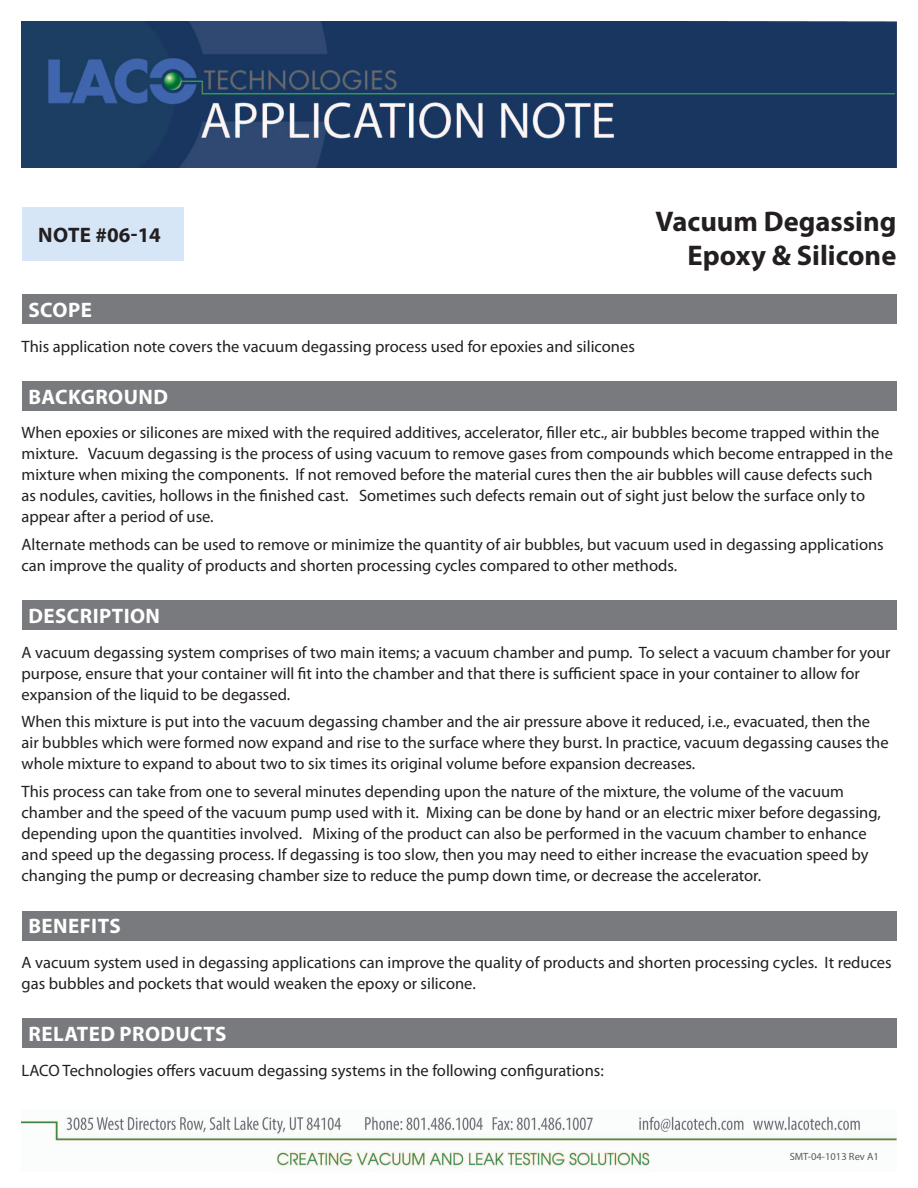
<style>
.page{position:relative;width:918px;height:1188px;background:#fff}
.page>*{position:absolute;margin:0;border:0;box-sizing:border-box;transform-origin:0 0}
.t1{font:700 28.5px/34.2px "Myriad Pro";color:#231f20;text-align:right}
.t2{font:700 21px "Myriad Pro";letter-spacing:.02em;color:#fff}
.t3{font:700 21px "Myriad Pro";color:#231f20}
.t4{font:16.5px/21px "Myriad Pro";color:#231f20}
.t5{font:10.5px "Myriad Pro";color:#58595b}
</style>
<div class="page">
<img style="left:22px;top:22px;width:874px;height:146px">
<img style="left:22px;top:1115px;width:874px;height:54px">
<div style="left:22px;top:207px;width:162px;height:54px;background:#d7e6f6"></div>
<div style="left:22px;top:294px;width:874px;height:30px;background:#797a7d"></div>
<div style="left:22px;top:381px;width:874px;height:30px;background:#797a7d"></div>
<div style="left:22px;top:600px;width:874px;height:30px;background:#797a7d"></div>
<div style="left:22px;top:911px;width:874px;height:30px;background:#797a7d"></div>
<div style="left:22px;top:1018px;width:874px;height:30px;background:#797a7d"></div>
<p class="t3" style="left:38px;top:221px;width:124px">NOTE #06-14</p>
<h1 class="t1" style="left:656px;top:203px;width:242px">VACUUM DEGASSING<br>EPOXY &amp; SILICONE</h1>
<p class="t2" style="left:29px;top:296px;width:65px">SCOPE</p>
<p class="t4" style="left:22px;top:335px;width:615px">This application note covers the vacuum degassing process used for epoxies and silicones</p>
<p class="t2" style="left:29px;top:383px;width:141px">BACKGROUND</p>
<p class="t4" style="left:22px;top:422px;width:873px">When epoxies or silicones are mixed with the required additives, accelerator, filler etc., air bubbles become trapped within the mixture. Vacuum degassing is the process of using vacuum to remove gases from compounds which become entrapped in the mixture when mixing the components. If not removed before the material cures then the air bubbles will cause defects such<br>as nodules, cavities, hollows in the finished cast. Sometimes such defects remain out of sight just below the surface only to appear after a period of use.</p>
<p class="t4" style="left:22px;top:534px;width:864px">Alternate methods can be used to remove or minimize the quantity of air bubbles, but vacuum used in degassing applications can improve the quality of products and shorten processing cycles compared to other methods.</p>
<p class="t2" style="left:29px;top:602px;width:133px">DESCRIPTION</p>
<p class="t4" style="left:22px;top:641px;width:871px">A vacuum degassing system comprises of two main items; a vacuum chamber and pump. To select a vacuum chamber for your purpose, ensure that your container will fit into the chamber and that there is suffi cient space in your container to allow for expansion of the liquid to be degassed.</p>
<p class="t4" style="left:22px;top:711px;width:869px">When this mixture is put into the vacuum degassing chamber and the air pressure above it reduced, i.e., evacuated, then the air bubbles which were formed now expand and rise to the surface where they burst. In practice, vacuum degassing causes the whole mixture to expand to about two to six times its original volume before expansion decreases.</p>
<p class="t4" style="left:22px;top:781px;width:861px">This process can take from one to several minutes depending upon the nature of the mixture, the volume of the vacuum chamber and the speed of the vacuum pump used with it. Mixing can be done by hand or an electric mixer before degassing, depending upon the quantities involved. Mixing of the product can also be performed in the vacuum chamber to enhance and speed up the degassing process. If degassing is too slow, then you may need to either increase the evacuation speed by changing the pump or decreasing chamber size to reduce the pump down time, or decrease the accelerator.</p>
<p class="t2" style="left:29px;top:913px;width:94px">BENEFITS</p>
<p class="t4" style="left:22px;top:952px;width:872px">A vacuum system used in degassing applications can improve the quality of products and shorten processing cycles. It reduces gas bubbles and pockets that would weaken the epoxy or silicone.</p>
<p class="t2" style="left:29px;top:1020px;width:200px">RELATED PRODUCTS</p>
<p class="t4" style="left:22px;top:1059px;width:584px">LACO Technologies offers vacuum degassing systems in the following configurations:</p>
<p class="t5" style="left:790px;top:1150px;width:91px">SMT-04-1013 Rev A1</p>
</div>
